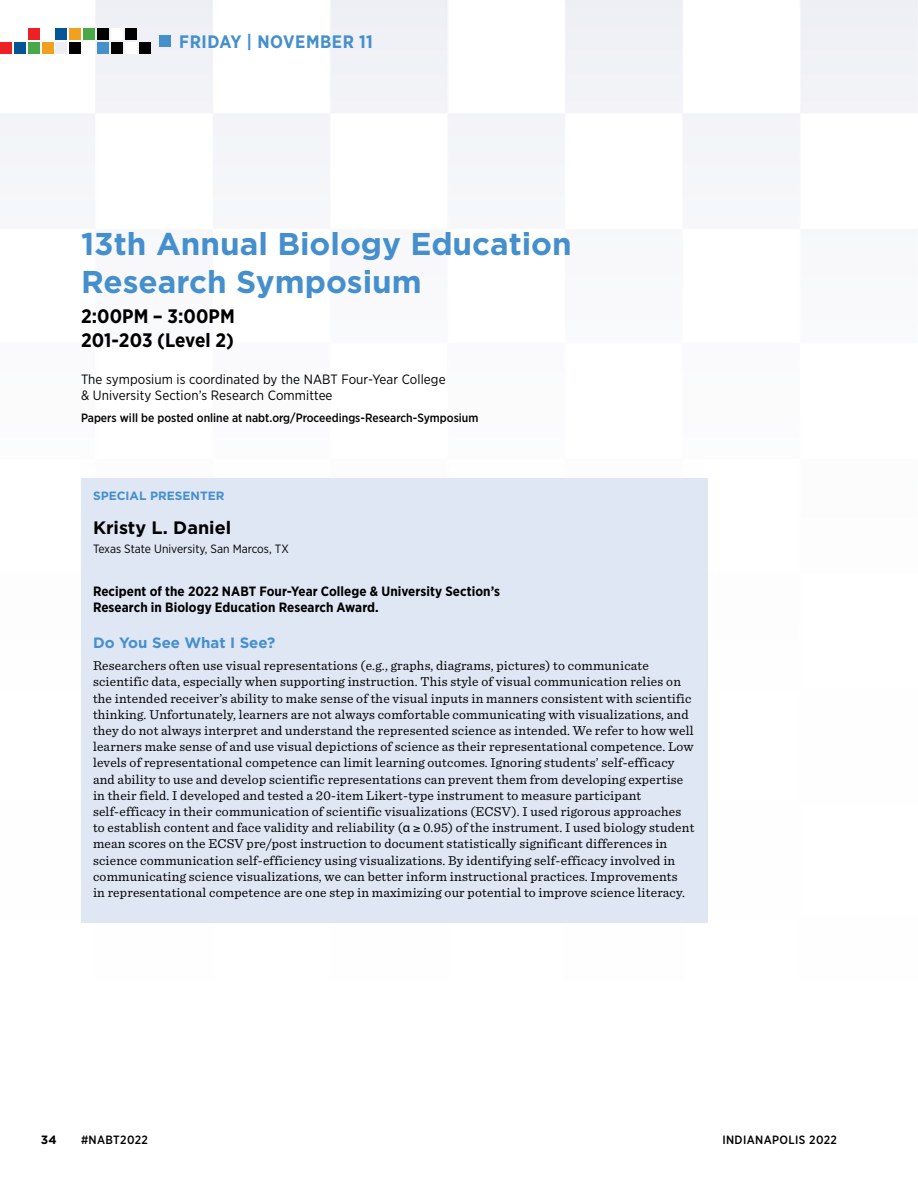
<style>
.page{position:relative;width:918px;height:1188px;background:#fff}
.page>*{position:absolute;margin:0;border:0;box-sizing:border-box;transform-origin:0 0}
.t1{font:700 31.5px/37.8px "Gotham";color:#458fcd}
.t2{font:700 19.5px/23.4px "Gotham Narrow";letter-spacing:.005em;color:#000}
.t3{font:700 18px "Gotham Narrow";letter-spacing:.03em;color:#458fcd}
.t4{font:700 18px "Gotham";color:#000}
.t5{font:700 15px "Gotham";color:#458fcd}
.t6{font:13.5px/16.2px "Sentinel";letter-spacing:.015em;color:#000}
.t7{font:700 13.5px/16.2px "Gotham Narrow";letter-spacing:.005em;color:#000}
.t8{font:13.5px/16.2px "Gotham Narrow";letter-spacing:.005em;color:#000}
.t9{font:500 12px "Gotham Narrow";color:#000}
.t10{font:12px "Gotham Narrow";color:#000}
.t11{font:500 12px "Gotham Narrow";letter-spacing:.03em;color:#000}
.t12{font:700 12px "Gotham";color:#458fcd}
.t13{font:700 12px "Gotham";color:#000}
.s1{font-family:"Myriad Pro"}
</style>
<div class="page">
<img style="left:0;top:0;width:918px;height:168px">
<div style="left:0;top:29px;width:11px;height:11px;background:#fff"></div>
<div style="left:111px;top:29px;width:12px;height:11px;background:#fff"></div>
<div style="left:0;top:42px;width:11px;height:11px;background:#ed2124"></div>
<div style="left:111px;top:42px;width:12px;height:11px;background:#000"></div>
<div style="left:56px;top:29px;width:11px;height:11px;background:#035595"></div>
<div style="left:56px;top:42px;width:11px;height:11px;background:#eeeef4"></div>
<div style="left:28px;top:29px;width:11px;height:11px;background:#ed2124"></div>
<div style="left:28px;top:42px;width:11px;height:11px;background:#49a948"></div>
<div style="left:139px;top:42px;width:12px;height:11px;background:#000"></div>
<div style="left:84px;top:29px;width:11px;height:11px;background:#49a948"></div>
<div style="left:84px;top:42px;width:11px;height:11px;background:#fff"></div>
<div style="left:14px;top:29px;width:11px;height:11px;background:#fff"></div>
<div style="left:125px;top:29px;width:12px;height:11px;background:#000"></div>
<div style="left:14px;top:42px;width:11px;height:11px;background:#035595"></div>
<div style="left:125px;top:42px;width:12px;height:11px;background:#fff"></div>
<div style="left:70px;top:29px;width:11px;height:11px;background:#f1a01f"></div>
<div style="left:70px;top:42px;width:11px;height:11px;background:#000"></div>
<div style="left:42px;top:29px;width:11px;height:11px;background:#fff"></div>
<div style="left:42px;top:42px;width:11px;height:11px;background:#f1a01f"></div>
<div style="left:98px;top:29px;width:11px;height:11px;background:#000"></div>
<div style="left:98px;top:42px;width:11px;height:11px;background:#458fcd"></div>
<div style="left:159px;top:35px;width:12px;height:12px;background:#458fcd"></div>
<div style="left:81px;top:478px;width:627px;height:445px;background:#dfe7f5"></div>
<h3 class="t3" style="left:179px;top:30px;width:195px">FRIDAY | NOVEMBER 11</h3>
<h1 class="t1" style="left:81px;top:225px;width:492px">13th Annual Biology Education<br>Research Symposium</h1>
<h2 class="t2" style="left:81px;top:305px;width:155px">2:00PM – 3:00PM<br>201-203 (Level 2)</h2>
<p class="t8" style="left:81px;top:370px;width:366px">The symposium is coordinated by the NABT Four-Year College &amp; University Section’s Research Committee</p>
<p class="t9" style="left:81px;top:410px;width:399px">Papers will be posted online at nabt.org/Proceedings-Research-Symposium</p>
<p class="t12" style="left:93px;top:488px;width:133px">SPECIAL PRESENTER</p>
<h3 class="t4" style="left:93px;top:515px;width:140px">Kristy L. Daniel</h3>
<p class="t10" style="left:93px;top:541px;width:197px">Texas State University, San Marcos, TX</p>
<p class="t7" style="left:93px;top:583px;width:409px">Recipent of the 2022 NABT Four-Year College &amp; University Section’s<br>Research in Biology Education Research Award.</p>
<p class="t5" style="left:93px;top:633px;width:184px">Do You See What I See?</p>
<p class="t6" style="left:93px;top:657px;width:603px">Researchers often use visual representations (e.g., graphs, diagrams, pictures) to communicate scientific data, especially when supporting instruction. This style of visual communication relies on the intended receiver’s ability to make sense of the visual inputs in manners consistent with scientific thinking. Unfortunately, learners are not always comfortable communicating with visualizations, and they do not always interpret and understand the represented science as intended. We refer to how well learners make sense of and use visual depictions of science as their representational competence. Low levels of representational competence can limit learning outcomes. Ignoring students’ self-efficacy and ability to use and develop scientific representations can prevent them from developing expertise in their field. I developed and tested a 20-item Likert-type instrument to measure participant self-efficacy in their communication of scientific visualizations (ECSV). I used rigorous approaches to establish content and face validity and reliability (<span class="s1">α</span> ≥ 0.95) of the instrument. I used biology student mean scores on the ECSV pre/post instruction to document statistically significant differences in science communication self-efficiency using visualizations. By identifying self-efficacy involved in communicating science visualizations, we can better inform instructional practices. Improvements<br>in representational competence are one step in maximizing our potential to improve science literacy.</p>
<p class="t13" style="left:41px;top:1131px;width:18px">34</p>
<p class="t11" style="left:81px;top:1132px;width:68px">#NABT2022</p>
<p class="t11" style="left:722px;top:1132px;width:116px">INDIANAPOLIS 2022</p>
</div>
